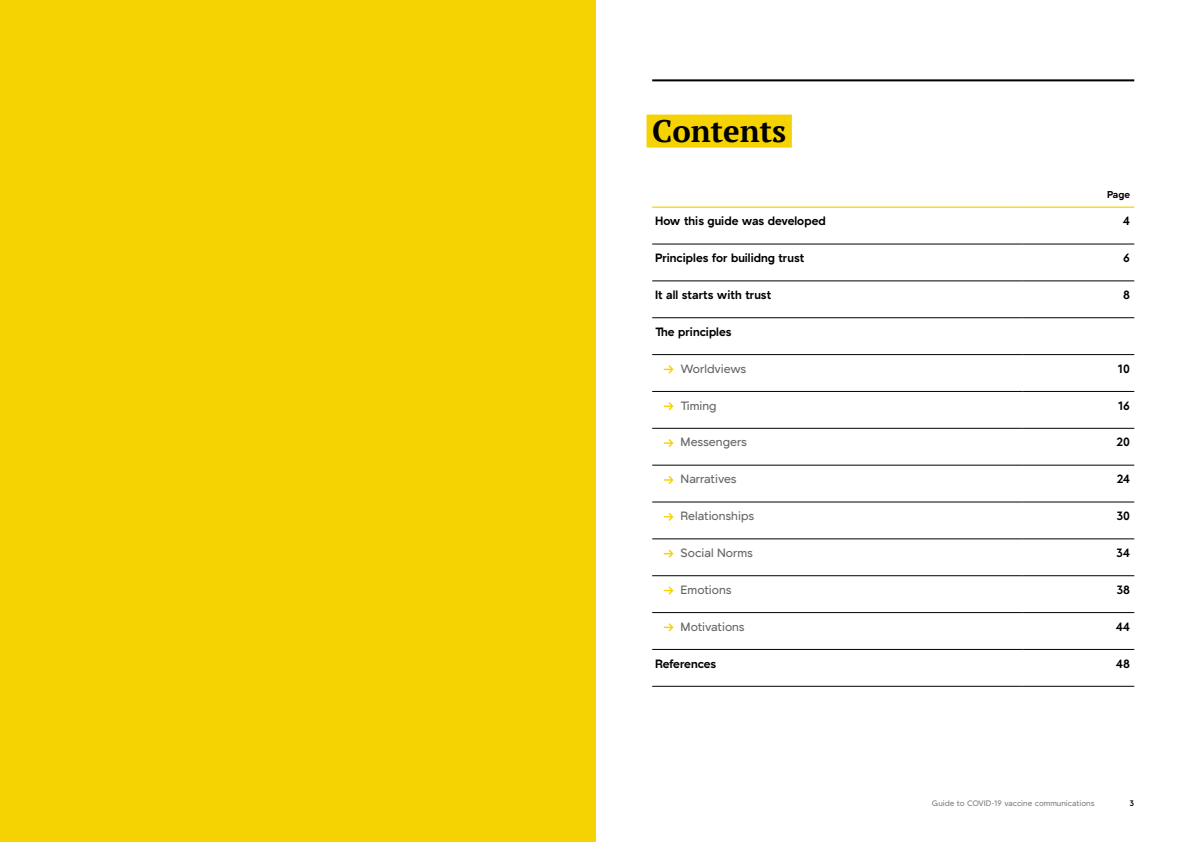
<style>
.page{position:relative;width:1191px;height:842px;background:#fff}
.page>*{position:absolute;margin:0;border:0;box-sizing:border-box;transform-origin:0 0}
.t1{font:700 31px "PT Serif";color:#000}
.t2{font:700 12px "Forno";color:#000}
.t3{font:500 12px "Forno";color:#666}
.t4{font:700 12px "Forno";letter-spacing:-.02em;color:#000}
.t5{font:700 10px "Forno";color:#000}
.t6{font:500 8px "Forno";color:#808080}
.t7{font:700 8px "Forno";color:#000}
</style>
<div class="page">
<div style="left:0;top:0;width:595px;height:842px;background:#f5d302"></div>
<div style="left:646px;top:115px;width:146px;height:33px;background:#f5d302"></div>
<hr style="left:652px;top:244px;width:370px;height:1px;background:#000">
<hr style="left:1022px;top:244px;width:112px;height:1px;background:#000">
<hr style="left:652px;top:281px;width:370px;height:1px;background:#000">
<hr style="left:1022px;top:281px;width:112px;height:1px;background:#000">
<hr style="left:652px;top:318px;width:370px;height:1px;background:#000">
<hr style="left:1022px;top:318px;width:112px;height:1px;background:#000">
<hr style="left:652px;top:354px;width:370px;height:1px;background:#000">
<hr style="left:1022px;top:354px;width:112px;height:1px;background:#000">
<hr style="left:652px;top:391px;width:370px;height:1px;background:#000">
<hr style="left:1022px;top:391px;width:112px;height:1px;background:#000">
<hr style="left:652px;top:428px;width:370px;height:1px;background:#000">
<hr style="left:1022px;top:428px;width:112px;height:1px;background:#000">
<hr style="left:652px;top:465px;width:370px;height:1px;background:#000">
<hr style="left:1022px;top:465px;width:112px;height:1px;background:#000">
<hr style="left:652px;top:502px;width:370px;height:1px;background:#000">
<hr style="left:1022px;top:502px;width:112px;height:1px;background:#000">
<hr style="left:652px;top:539px;width:370px;height:1px;background:#000">
<hr style="left:1022px;top:539px;width:112px;height:1px;background:#000">
<hr style="left:652px;top:575px;width:370px;height:1px;background:#000">
<hr style="left:1022px;top:575px;width:112px;height:1px;background:#000">
<hr style="left:652px;top:612px;width:370px;height:1px;background:#000">
<hr style="left:1022px;top:612px;width:112px;height:1px;background:#000">
<hr style="left:652px;top:649px;width:370px;height:1px;background:#000">
<hr style="left:1022px;top:649px;width:112px;height:1px;background:#000">
<hr style="left:652px;top:686px;width:370px;height:1px;background:#000">
<hr style="left:1022px;top:686px;width:112px;height:1px;background:#000">
<hr style="left:652px;top:207px;width:370px;height:1px;background:#f5d302">
<hr style="left:1022px;top:207px;width:112px;height:1px;background:#f5d302">
<svg style="left:664px;top:365px;width:10px;height:9px"></svg>
<svg style="left:664px;top:402px;width:10px;height:9px"></svg>
<svg style="left:664px;top:439px;width:10px;height:8px"></svg>
<svg style="left:664px;top:476px;width:10px;height:8px"></svg>
<svg style="left:664px;top:512px;width:10px;height:9px"></svg>
<svg style="left:664px;top:549px;width:10px;height:9px"></svg>
<svg style="left:664px;top:586px;width:10px;height:9px"></svg>
<svg style="left:664px;top:623px;width:10px;height:9px"></svg>
<hr style="left:652px;top:79px;width:482px;height:2px;background:#000">
<h1 class="t1" style="left:652px;top:110px;width:135px">Contents</h1>
<p class="t5" style="left:1107px;top:189px;width:25px">Page</p>
<p class="t2" style="left:655px;top:214px;width:172px">How this guide was developed</p>
<p class="t2" style="left:1122px;top:214px;width:9px">4</p>
<p class="t2" style="left:655px;top:251px;width:151px">Principles for builidng trust</p>
<p class="t2" style="left:1123px;top:251px;width:8px">6</p>
<p class="t2" style="left:655px;top:288px;width:118px">It all starts with trust</p>
<p class="t2" style="left:1123px;top:288px;width:8px">8</p>
<p class="t2" style="left:655px;top:325px;width:78px">The principles</p>
<p class="t3" style="left:680px;top:361px;width:67px">Worldviews</p>
<p class="t2" style="left:1118px;top:361px;width:14px">10</p>
<p class="t3" style="left:680px;top:398px;width:37px">Timing</p>
<p class="t2" style="left:1118px;top:398px;width:13px">16</p>
<p class="t3" style="left:680px;top:435px;width:68px">Messengers</p>
<p class="t2" style="left:1116px;top:435px;width:15px">20</p>
<p class="t3" style="left:680px;top:472px;width:58px">Narratives</p>
<p class="t2" style="left:1116px;top:472px;width:15px">24</p>
<p class="t3" style="left:680px;top:509px;width:75px">Relationships</p>
<p class="t2" style="left:1116px;top:509px;width:15px">30</p>
<p class="t3" style="left:680px;top:546px;width:74px">Social Norms</p>
<p class="t2" style="left:1116px;top:546px;width:15px">34</p>
<p class="t3" style="left:680px;top:583px;width:52px">Emotions</p>
<p class="t2" style="left:1116px;top:583px;width:15px">38</p>
<p class="t3" style="left:680px;top:619px;width:66px">Motivations</p>
<p class="t2" style="left:1115px;top:619px;width:16px">44</p>
<p class="t4" style="left:655px;top:656px;width:63px">References</p>
<p class="t2" style="left:1116px;top:656px;width:16px">48</p>
<p class="t6" style="left:932px;top:798px;width:164px">Guide to COVID-19 vaccine communications</p>
<p class="t7" style="left:1130px;top:798px;width:6px">3</p>
</div>
